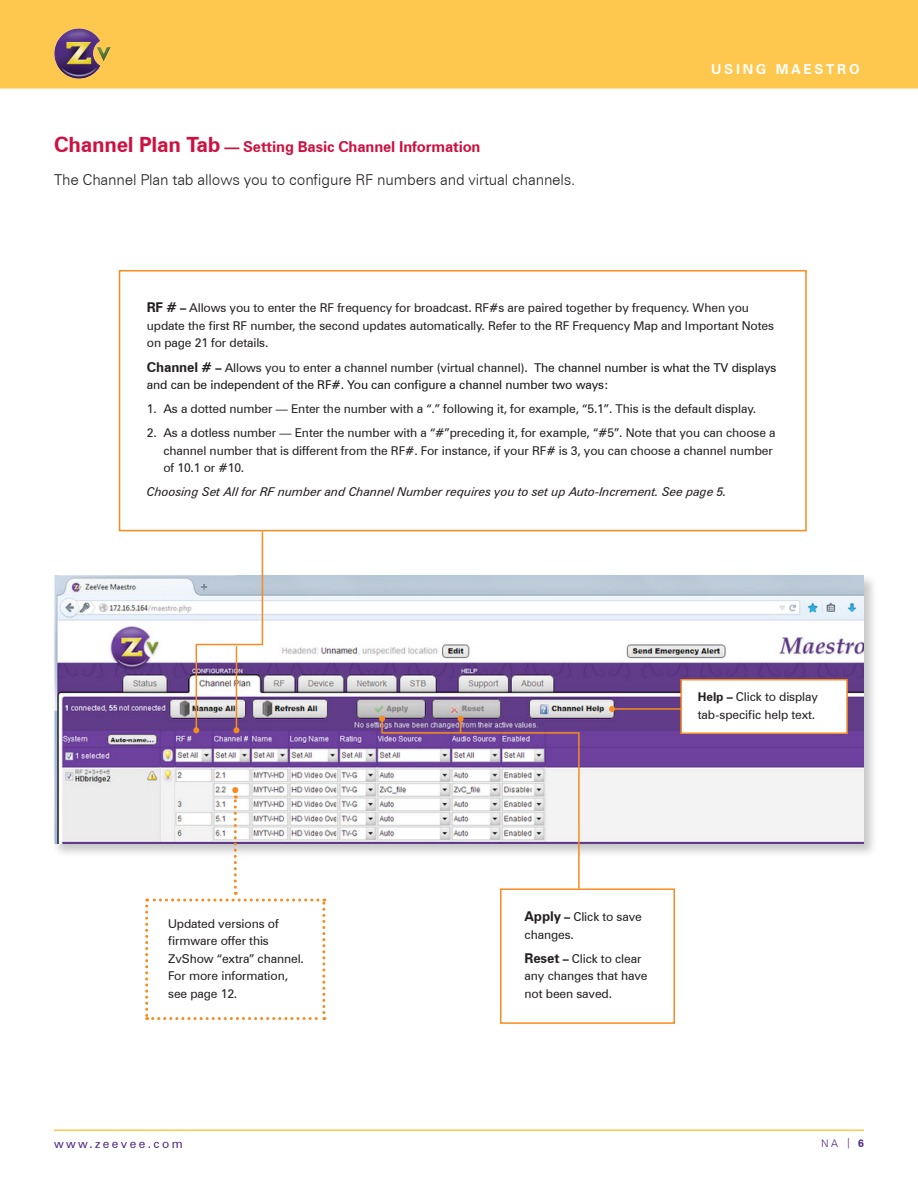
<style>
.page{position:relative;width:918px;height:1188px;background:#fff}
.page>*{position:absolute;margin:0;border:0;box-sizing:border-box;transform-origin:0 0}
._10_over_14_body_app{font:300 15px "Zurich BT";letter-spacing:-.01em;color:#231f20}
.subs_red_app_note_ma{font:700 15px "Zurich BT";letter-spacing:-.01em;color:#cd1141}
.t1{font:700 13.65px "Zurich BT";letter-spacing:.2em;color:#fff}
.call_out_sm{font:12.15px/17.5px "Zurich BT";letter-spacing:-.01em;color:#231f20}
.call_out_steps_sm{font:12.15px/17.5px "Zurich BT";letter-spacing:-.01em;color:#231f20}
.call_out_sm-2{font:12.15px/17.5px "Zurich BT";letter-spacing:-.01em;color:#141413}
.call_out_steps_sm-2{font:italic 12.15px "Zurich BT";letter-spacing:-.01em;color:#231f20}
.t2{font:12px "Zurich BT";letter-spacing:.2em;color:#4e2582}
.t3{font:300 10.5px "Zurich BT";color:#4e2582}
.s1{font-size:21px}
.s2{font-weight:700;font-size:13.5px}
.s3{font-weight:700}
.s4{font-weight:700;font-size:13.5px;color:#231f20}
.s5{font-weight:700;color:#231f20}
.s6{color:#231f20}
.s7{font-weight:400}
</style>
<div class="page">
<div style="left:0;top:0;width:918px;height:89px;background:#fec74d"></div>
<hr style="left:54px;top:1130px;width:810px;height:1px;background:#fec74d">
<img style="left:54px;top:29px;width:56px;height:49px">
<div style="left:51px;top:573px;width:827px;height:285px;background:#231f20;opacity:.25"></div>
<img style="left:54px;top:576px;width:810px;height:268px">
<div style="left:680px;top:679px;width:168px;height:55px;background:#fff;border:2px solid #f68b1f"></div>
<svg style="left:193px;top:531px;width:71px;height:202px"></svg>
<hr style="left:612px;top:708px;width:70px;height:2px;background:#f68b1f">
<svg style="left:609px;top:706px;width:6px;height:6px"></svg>
<div style="left:119px;top:270px;width:688px;height:261px;border:2px solid #f68b1f"></div>
<div style="left:500px;top:888px;width:175px;height:136px;background:#fff;border:2px solid #f68b1f"></div>
<svg style="left:379px;top:716px;width:201px;height:174px"></svg>
<svg style="left:145px;top:787px;width:180px;height:233px"></svg>
<p class="subs_red_app_note_ma" style="left:54px;top:138px;width:428px"><span class="s1">Channel Plan Tab</span> — Setting Basic Channel Information</p>
<p class="_10_over_14_body_app" style="left:54px;top:171px;width:523px">The Channel Plan tab allows you to configure RF numbers and virtual channels.</p>
<p class="t1" style="left:711px;top:61px;width:150px">USING MAESTRO</p>
<p class="call_out_sm" style="left:147px;top:299px;width:629px"><span class="s2">RF #</span> <span class="s3">–</span> Allows you to enter the RF frequency for broadcast. RF#s are paired together by frequency. When you update the first RF number, the second updates automatically. Refer to the RF Frequency Map and Important Notes on page 21 for details.</p>
<p class="call_out_sm-2" style="left:147px;top:358px;width:631px"><span class="s4">Channel #</span> <span class="s5">–</span> <span class="s6">Allows you to enter a channel number (virtual channel)</span>. The channel number is what the TV displays and can be independent of the RF#. You can configure a channel number two ways:</p>
<p class="call_out_steps_sm" style="left:147px;top:400px;width:611px">1. As a dotted number — Enter the number with a “.” following it, for example, “5.1”. This is the default display.</p>
<p class="call_out_steps_sm" style="left:163px;top:424px;width:614px;text-indent:-16px">2. As a dotless number — Enter the number with a “#”preceding it, for example, “#5”. Note that you can choose a channel number that is different from the RF#. For instance, if your RF# is 3, you can choose a channel number of 10.1 or #10.</p>
<p class="call_out_steps_sm-2" style="left:147px;top:484px;width:582px">Choosing Set All for RF number and Channel Number requires you to set up Auto-Increment. See page 5.</p>
<p class="call_out_sm" style="left:168px;top:915px;width:137px">Updated versions of firmware offer this<br>ZvShow “extra” channel.<br>For more information, see page 12.</p>
<p class="call_out_sm" style="left:698px;top:688px;width:122px"><span class="s3">Help –</span> Click to display tab-specific help text.</p>
<p class="call_out_sm" style="left:525px;top:908px;width:119px"><span class="s2">Apply</span> <span class="s3">–</span> Click to save changes.</p>
<p class="call_out_sm" style="left:525px;top:950px;width:124px"><span class="s2">Reset</span> <span class="s3">–</span> Click to clear any changes that have not been saved.</p>
<p class="t2" style="left:54px;top:1136px;width:130px">www.zeevee.com</p>
<p class="t3" style="left:821px;top:1137px;width:44px">NA <span class="s7">|</span> <span class="s3">6</span></p>
</div>
